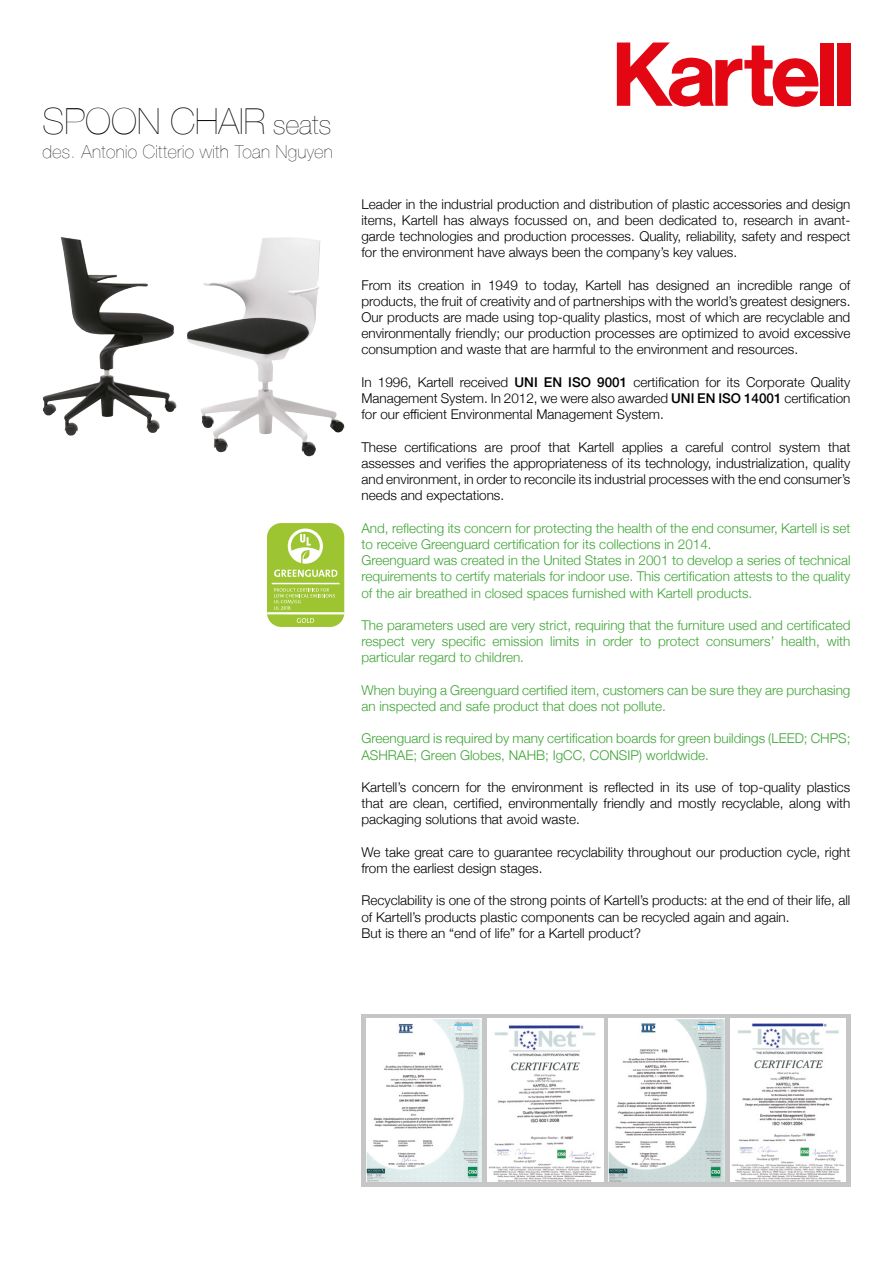
<style>
.page{position:relative;width:893px;height:1263px;background:#fff}
.page>*{position:absolute;margin:0;border:0;box-sizing:border-box;transform-origin:0 0}
.t1{font:200 36px "Helvetica Neue";color:#000}
.t2{font:200 18px "Helvetica Neue";letter-spacing:.02em;color:#000}
.t3{font:300 13.5px/16.2px "Helvetica Neue";color:#000;text-align:justify}
.t4{font:300 13.5px/16.2px "Helvetica Neue";color:#3fa535}
.s1{font-size:27px}
.s2{font-weight:500}
</style>
<div class="page">
<div style="left:821px;top:43px;width:13px;height:63px;background:#e30613"></div>
<div style="left:837px;top:43px;width:13px;height:63px;background:#e30613"></div>
<svg style="left:617px;top:43px;width:201px;height:64px"></svg>
<div style="left:267px;top:523px;width:77px;height:104px;background:#9dc431;border-radius:14px"></div>
<hr style="left:267px;top:612px;width:77px;height:2px;background:#fff">
<svg style="left:297px;top:618px;width:17px;height:5px"></svg>
<svg style="left:288px;top:528px;width:35px;height:36px"></svg>
<svg style="left:274px;top:588px;width:61px;height:22px"></svg>
<hr style="left:272px;top:583px;width:68px;height:1px;background:#fff">
<svg style="left:274px;top:570px;width:63px;height:7px"></svg>
<svg style="left:361px;top:1014px;width:489px;height:172px;background:#ccc"></svg>
<img style="left:366px;top:1019px;width:115px;height:162px">
<img style="left:487px;top:1019px;width:116px;height:163px">
<img style="left:609px;top:1019px;width:115px;height:163px">
<img style="left:730px;top:1019px;width:116px;height:163px">
<img style="left:187px;top:237px;width:145px;height:219px">
<h1 class="t1" style="left:43px;top:93px;width:290px">SPOON CHAIR <span class="s1">seats</span></h1>
<h2 class="t2" style="left:43px;top:137px;width:292px">des. Antonio Citterio with Toan Nguyen</h2>
<p class="t3" style="left:361px;top:195px;width:491px">Leader in the industrial production and distribution of plastic accessories and design items, Kartell has always focussed on, and been dedicated to, research in avant&shy;garde technologies and production processes. Quality, reliability, safety and respect for the environment have always been the company’s key values.</p>
<p class="t3" style="left:361px;top:276px;width:490px">From its creation in 1949 to today, Kartell has designed an incredible range of products, the fruit of creativity and of partnerships with the world’s greatest designers.<br>Our products are made using top-quality plastics, most of which are recyclable and environmentally friendly; our production processes are optimized to avoid excessive consumption and waste that are harmful to the environment and resources.</p>
<p class="t3" style="left:361px;top:373px;width:491px">In 1996, Kartell received <span class="s2">UNI EN ISO 9001</span> certification for its Corporate Quality Management System. In 2012, we were also awarded <span class="s2">UNI EN ISO 14001</span> certification for our efficient Environmental Management System.</p>
<p class="t3" style="left:361px;top:438px;width:490px">These certifications are proof that Kartell applies a careful control system that assesses and verifies the appropriateness of its technology, industrialization, quality and environment, in order to reconcile its industrial processes with the end consumer’s needs and expectations.</p>
<p class="t4" style="left:361px;top:519px;width:491px">And, reflecting its concern for protecting the health of the end consumer, Kartell is set to receive Greenguard certification for its collections in 2014.<br>Greenguard was created in the United States in 2001 to develop a series of technical requirements to certify materials for indoor use. This certification attests to the quality of the air breathed in closed spaces furnished with Kartell products.</p>
<p class="t4" style="left:361px;top:616px;width:490px;text-align:justify">The parameters used are very strict, requiring that the furniture used and certificated respect very specific emission limits in order to protect consumers’ health, with particular regard to children.</p>
<p class="t4" style="left:361px;top:681px;width:490px">When buying a Greenguard certified item, customers can be sure they are purchasing an inspected and safe product that does not pollute.</p>
<p class="t4" style="left:361px;top:730px;width:490px">Greenguard is required by many certification boards for green buildings (LEED; CHPS;<br>ASHRAE; Green Globes, NAHB; IgCC, CONSIP) worldwide.</p>
<p class="t3" style="left:361px;top:778px;width:490px">Kartell’s concern for the environment is reflected in its use of top-quality plastics that are clean, certified, environmentally friendly and mostly recyclable, along with packaging solutions that avoid waste.</p>
<p class="t3" style="left:361px;top:843px;width:490px">We take great care to guarantee recyclability throughout our production cycle, right from the earliest design stages.</p>
<p class="t3" style="left:361px;top:892px;width:490px;text-align:left">Recyclability is one of the strong points of Kartell’s products: at the end of their life, all of Kartell’s products plastic components can be recycled again and again.<br>But is there an “end of life” for a Kartell product?</p>
</div>
